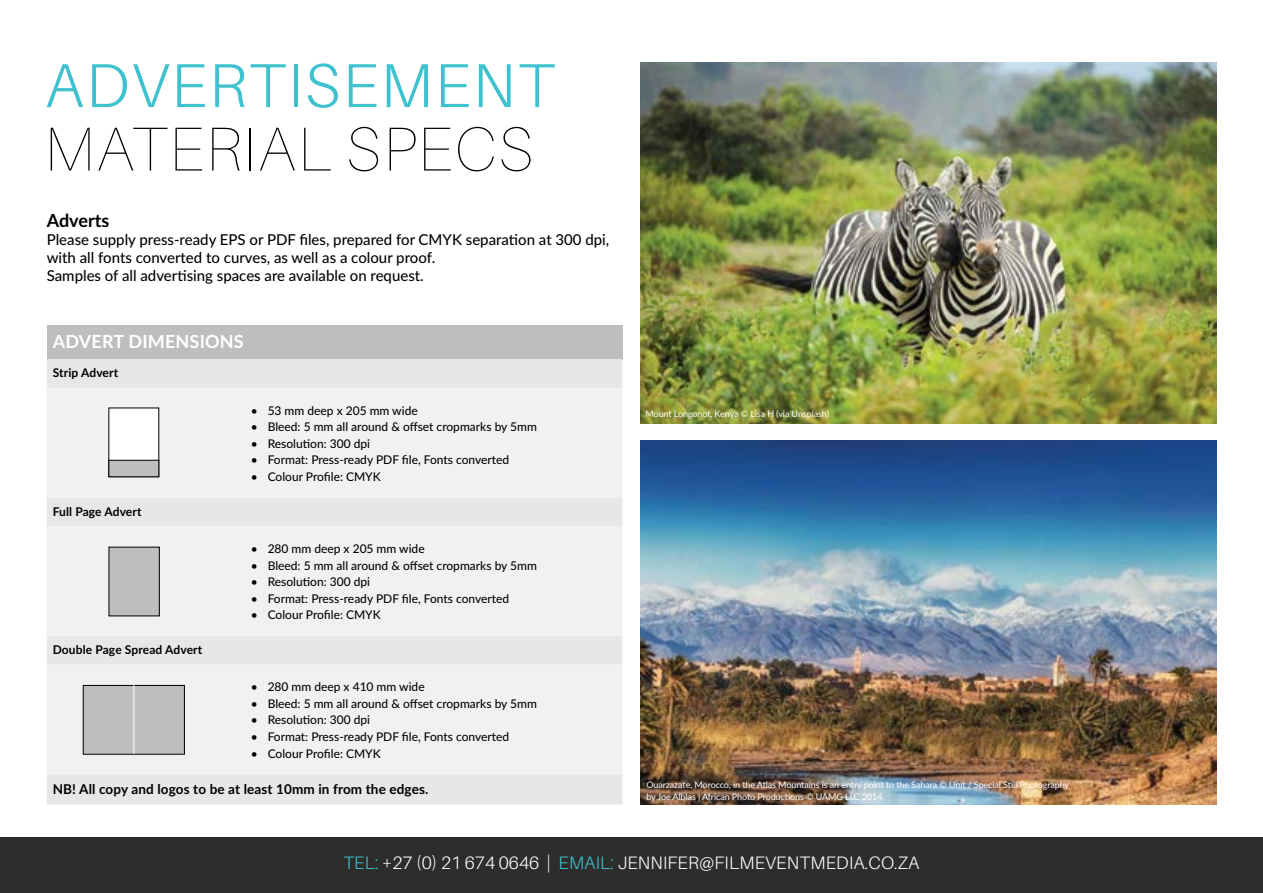
<style>
.page{position:relative;width:1263px;height:893px;background:#fff}
.page>*{position:absolute;margin:0;border:0;box-sizing:border-box;transform-origin:0 0}
.t1{font:300 62.1px "Aileron";letter-spacing:.035em;color:#3ec2cf}
.t2{font:200 62.1px "Aileron";letter-spacing:.035em;color:#000}
.t3{font:300 18px "Aileron";letter-spacing:.01em;color:#fff}
.t4{font:700 18px "Lato";letter-spacing:.01em;color:#fff}
.t5{font:700 18px "Lato";color:#000}
.t6{font:500 15px/18px "Lato";color:#000}
.t7{font:700 13.5px "Lato";letter-spacing:.01em;color:#000}
.t8{font:500 12px "Lato";color:#000}
.t9{font:700 12px "Lato";letter-spacing:.01em;color:#000}
.t10{font:9px/12px "Lato";letter-spacing:-.01em;color:#fff}
.s1{color:#3ec2cf}
</style>
<div class="page">
<div style="left:47px;top:325px;width:575px;height:34px;background:#bcbec0"></div>
<div style="left:47px;top:359px;width:575px;height:445px;background:#e6e7e8"></div>
<svg style="left:47px;top:388px;width:575px;height:386px;fill:#f1f1f2"></svg>
<div style="left:83px;top:685px;width:101px;height:69px;background:#bcbec0"></div>
<div style="left:83px;top:685px;width:102px;height:69px;border:1px solid #000"></div>
<hr style="left:134px;top:685px;width:1px;height:69px;background:#fff">
<div style="left:109px;top:547px;width:50px;height:69px;background:#bcbec0"></div>
<div style="left:109px;top:547px;width:51px;height:69px;border:1px solid #000"></div>
<div style="left:109px;top:408px;width:50px;height:69px;background:#fff"></div>
<div style="left:109px;top:460px;width:50px;height:17px;background:#bcbec0"></div>
<div style="left:109px;top:460px;width:50px;height:17px;border:1px solid #000"></div>
<img style="left:640px;top:63px;width:576px;height:360px">
<img style="left:640px;top:440px;width:576px;height:365px">
<div style="left:0;top:838px;width:1263px;height:55px;background:#2d2e2c"></div>
<h1 class="t1" style="left:45px;top:51px;width:511px">ADVERTISEMENT</h1>
<h1 class="t2" style="left:45px;top:115px;width:490px">MATERIAL SPECS</h1>
<h2 class="t5" style="left:47px;top:208px;width:64px">Adverts</h2>
<p class="t6" style="left:47px;top:230px;width:564px">Please supply press-ready EPS or PDF files, prepared for CMYK separation at 300 dpi, with all fonts converted to curves, as well as a colour proof.<br>Samples of all advertising spaces are available on request.</p>
<h2 class="t4" style="left:53px;top:328px;width:193px">ADVERT DIMENSIONS</h2>
<p class="t9" style="left:53px;top:364px;width:67px">Strip Advert</p>
<p class="t9" style="left:53px;top:502px;width:90px">Full Page Advert</p>
<p class="t9" style="left:53px;top:641px;width:151px">Double Page Spread Advert</p>
<p class="t8" style="left:251px;top:402px;width:169px">• 53 mm deep x 205 mm wide</p>
<p class="t8" style="left:251px;top:418px;width:288px">• Bleed: 5 mm all around &amp; offset cropmarks by 5mm</p>
<p class="t8" style="left:251px;top:435px;width:121px">• Resolution: 300 dpi</p>
<p class="t8" style="left:251px;top:451px;width:260px">• Format: Press-ready PDF file, Fonts converted</p>
<p class="t8" style="left:251px;top:468px;width:132px">• Colour Profile: CMYK</p>
<p class="t8" style="left:251px;top:540px;width:176px">• 280 mm deep x 205 mm wide</p>
<p class="t8" style="left:251px;top:556px;width:288px">• Bleed: 5 mm all around &amp; offset cropmarks by 5mm</p>
<p class="t8" style="left:251px;top:573px;width:121px">• Resolution: 300 dpi</p>
<p class="t8" style="left:251px;top:589px;width:260px">• Format: Press-ready PDF file, Fonts converted</p>
<p class="t8" style="left:251px;top:606px;width:132px">• Colour Profile: CMYK</p>
<p class="t8" style="left:251px;top:678px;width:176px">• 280 mm deep x 410 mm wide</p>
<p class="t8" style="left:251px;top:695px;width:288px">• Bleed: 5 mm all around &amp; offset cropmarks by 5mm</p>
<p class="t8" style="left:251px;top:711px;width:121px">• Resolution: 300 dpi</p>
<p class="t8" style="left:251px;top:728px;width:260px">• Format: Press-ready PDF file, Fonts converted</p>
<p class="t8" style="left:251px;top:744px;width:132px">• Colour Profile: CMYK</p>
<p class="t7" style="left:53px;top:779px;width:377px">NB! All copy and logos to be at least 10mm in from the edges.</p>
<p class="t10" style="left:645px;top:407px;width:185px">Mount Longonot, Kenya © Lisa H (via Unsplash)</p>
<p class="t10" style="left:646px;top:778px;width:424px">Ouarzazate, Morocco, in the Atlas Mountains is an entry point to the Sahara © Unit / Special Still Photography by Joe Alblas | African Photo Productions © UAMG LLC 2014</p>
<h2 class="t3" style="left:343px;top:853px;width:578px"><span class="s1">TEL:</span> +27 (0) 21 674 0646 | <span class="s1">EMAIL:</span> JENNIFER@FILMEVENTMEDIA.CO.ZA</h2>
</div>
